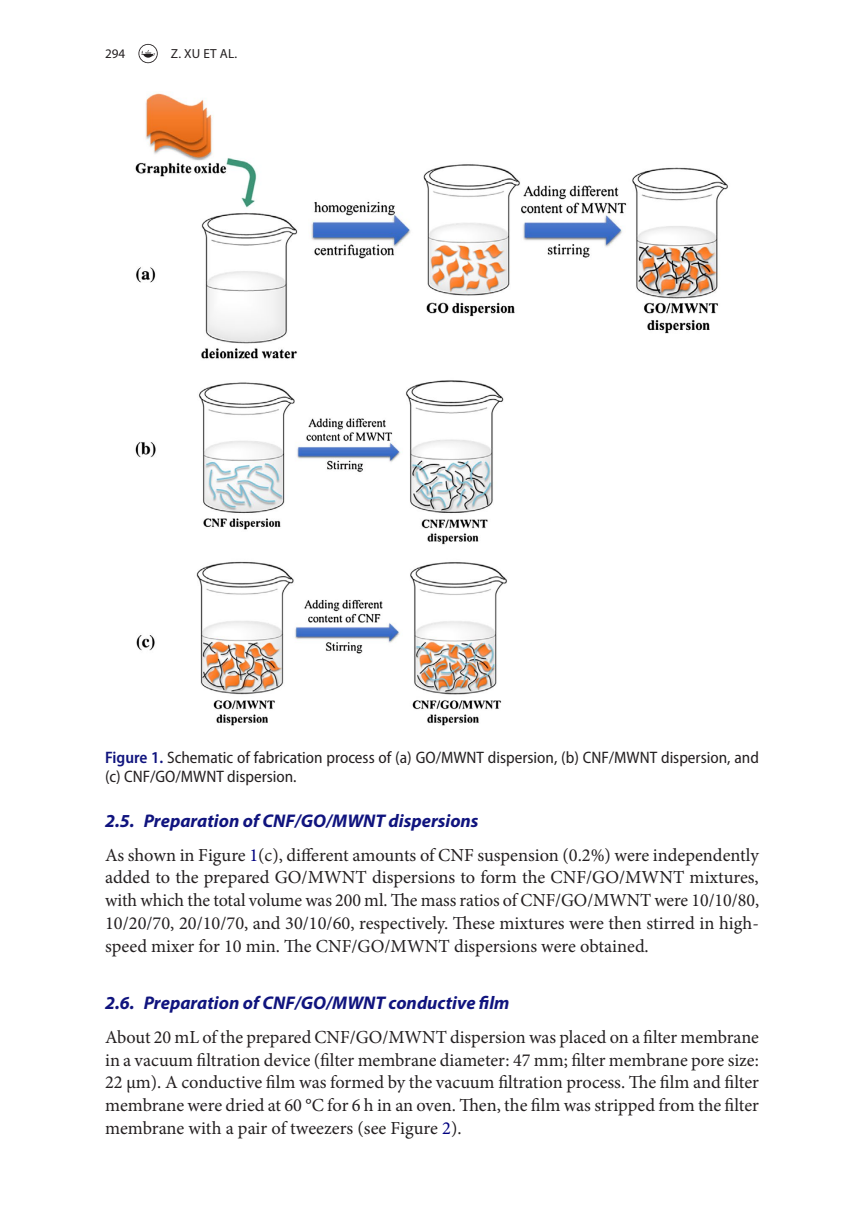
<style>
.page{position:relative;width:864px;height:1231px;background:#fff}
.page>*{position:absolute;margin:0;border:0;box-sizing:border-box;transform-origin:0 0}
.t1{font:18.38px/22.8px "Minion Pro";color:#231f20;text-align:justify}
.t2{font:italic 700 18.38px "Myriad Pro";color:#10147e}
.t3{font:semi-condensed 16.62px/19.2px "Myriad Pro";color:#231f20}
.t4{font:13.12px "Myriad Pro";letter-spacing:.01em;color:#231f20}
.s1{font-weight:600;color:#10147e}
.s2{color:#000080}
</style>
<div class="page">
<svg style="left:138px;top:44px;width:20px;height:19px"></svg>
<img style="left:135px;top:93px;width:593px;height:633px">
<p class="t4" style="left:105px;top:45px;width:22px">294</p>
<p class="t4" style="left:171px;top:45px;width:68px">Z. XU ET AL.</p>
<p class="t3" style="left:105px;top:748px;width:655px"><span class="s1">Figure 1.</span> Schematic of fabrication process of (a) GO/MWNT dispersion, (b) CNF/MWNT dispersion, and (c) CNF/GO/MWNT dispersion.</p>
<p class="t2" style="left:105px;top:808px;width:375px">2.5. Preparation of CNF/GO/MWNT dispersions</p>
<p class="t1" style="left:105px;top:843px;width:655px">As shown in Figure <span class="s2">1</span>(c), different amounts of CNF suspension (0.2%) were independently added to the prepared GO/MWNT dispersions to form the CNF/GO/MWNT mixtures, with which the total volume was 200 ml. The mass ratios of CNF/GO/MWNT were 10/10/80, 10/20/70, 20/10/70, and 30/10/60, respectively. These mixtures were then stirred in high&shy;speed mixer for 10 min. The CNF/GO/MWNT dispersions were obtained.</p>
<p class="t2" style="left:105px;top:990px;width:406px">2.6. Preparation of CNF/GO/MWNT conductive film</p>
<p class="t1" style="left:105px;top:1025px;width:655px">About 20 mL of the prepared CNF/GO/MWNT dispersion was placed on a filter membrane in a vacuum filtration device (filter membrane diameter: 47 mm; filter membrane pore size:<br>22 μm). A conductive film was formed by the vacuum filtration process. The film and filter membrane were dried at 60 °C for 6 h in an oven. Then, the film was stripped from the filter membrane with a pair of tweezers (see Figure <span class="s2">2</span>).</p>
</div>
